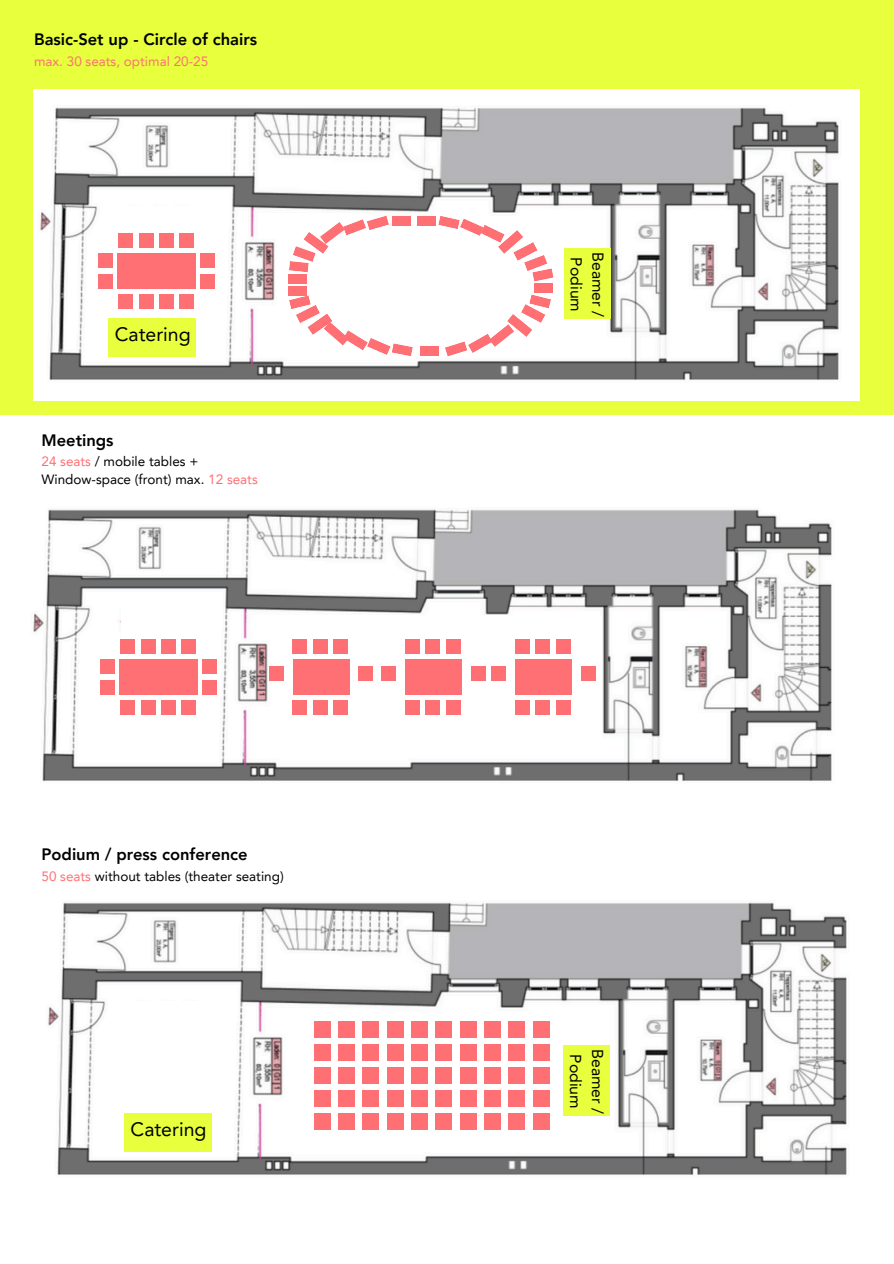
<style>
.page{position:relative;width:894px;height:1264px;background:#fff}
.page>*{position:absolute;margin:0;border:0;box-sizing:border-box;transform-origin:0 0}
.t1{font:19.5px "Avenir LT Pro";color:#000}
.t2{font:800 16.5px "Avenir LT Pro";color:#000}
.t3{font:15.75px/21.9px "Avenir LT Pro";color:#000;text-align:center}
.t4{font:13.5px "Avenir LT Pro";color:#000}
.t5{font:13.5px "Avenir LT Pro";color:#ff7075}
.s1{color:#ff7075}
</style>
<div class="page">
<div style="left:0;top:0;width:893px;height:414px;background:#e7ff3d"></div>
<img style="left:34px;top:90px;width:825px;height:311px">
<div style="left:299px;top:218px;width:294px;height:123px;background:#fff"></div>
<div style="left:114px;top:206px;width:95px;height:123px;background:#fff"></div>
<div style="left:417px;top:216px;width:18px;height:10px;background:#ff7075"></div>
<svg style="left:438px;top:216px;width:115px;height:65px"></svg>
<div style="left:534px;top:283px;width:18px;height:10px;background:#ff7075"></div>
<svg style="left:444px;top:294px;width:107px;height:62px"></svg>
<div style="left:420px;top:346px;width:18px;height:10px;background:#ff7075"></div>
<svg style="left:289px;top:295px;width:124px;height:61px"></svg>
<div style="left:288px;top:286px;width:18px;height:9px;background:#ff7075"></div>
<div style="left:288px;top:274px;width:18px;height:9px;background:#ff7075"></div>
<svg style="left:289px;top:215px;width:100px;height:57px"></svg>
<div style="left:392px;top:216px;width:18px;height:10px;background:#ff7075"></div>
<div style="left:108px;top:318px;width:87px;height:38px;background:#e7ff3d"></div>
<div style="left:200px;top:253px;width:15px;height:15px;background:#ff7075"></div>
<div style="left:200px;top:274px;width:15px;height:15px;background:#ff7075"></div>
<div style="left:98px;top:253px;width:14px;height:15px;background:#ff7075"></div>
<div style="left:118px;top:294px;width:15px;height:15px;background:#ff7075"></div>
<div style="left:159px;top:294px;width:15px;height:15px;background:#ff7075"></div>
<div style="left:139px;top:294px;width:14px;height:15px;background:#ff7075"></div>
<div style="left:179px;top:294px;width:15px;height:15px;background:#ff7075"></div>
<div style="left:98px;top:274px;width:14px;height:15px;background:#ff7075"></div>
<div style="left:117px;top:253px;width:79px;height:36px;background:#ff7075"></div>
<div style="left:118px;top:233px;width:15px;height:15px;background:#ff7075"></div>
<div style="left:159px;top:233px;width:15px;height:15px;background:#ff7075"></div>
<div style="left:139px;top:233px;width:14px;height:15px;background:#ff7075"></div>
<div style="left:179px;top:233px;width:15px;height:15px;background:#ff7075"></div>
<div style="left:564px;top:248px;width:46px;height:71px;background:#e7ff3d"></div>
<img style="left:33px;top:509px;width:799px;height:272px">
<div style="left:307px;top:615px;width:294px;height:123px;background:#fff"></div>
<div style="left:121px;top:604px;width:95px;height:123px;background:#fff"></div>
<div style="left:581px;top:666px;width:14px;height:15px;background:#ff7075"></div>
<div style="left:491px;top:666px;width:15px;height:15px;background:#ff7075"></div>
<div style="left:535px;top:699px;width:15px;height:15px;background:#ff7075"></div>
<div style="left:515px;top:699px;width:15px;height:15px;background:#ff7075"></div>
<div style="left:555px;top:699px;width:15px;height:15px;background:#ff7075"></div>
<div style="left:515px;top:659px;width:57px;height:35px;background:#ff7075"></div>
<div style="left:535px;top:639px;width:15px;height:15px;background:#ff7075"></div>
<div style="left:515px;top:639px;width:15px;height:15px;background:#ff7075"></div>
<div style="left:555px;top:639px;width:15px;height:15px;background:#ff7075"></div>
<div style="left:202px;top:659px;width:15px;height:15px;background:#ff7075"></div>
<div style="left:202px;top:679px;width:15px;height:15px;background:#ff7075"></div>
<div style="left:100px;top:659px;width:14px;height:15px;background:#ff7075"></div>
<div style="left:120px;top:699px;width:15px;height:15px;background:#ff7075"></div>
<div style="left:161px;top:699px;width:15px;height:15px;background:#ff7075"></div>
<div style="left:141px;top:699px;width:14px;height:15px;background:#ff7075"></div>
<div style="left:181px;top:699px;width:15px;height:15px;background:#ff7075"></div>
<div style="left:100px;top:679px;width:14px;height:15px;background:#ff7075"></div>
<div style="left:119px;top:659px;width:79px;height:35px;background:#ff7075"></div>
<div style="left:120px;top:639px;width:15px;height:15px;background:#ff7075"></div>
<div style="left:161px;top:639px;width:15px;height:15px;background:#ff7075"></div>
<div style="left:141px;top:639px;width:14px;height:15px;background:#ff7075"></div>
<div style="left:181px;top:639px;width:15px;height:15px;background:#ff7075"></div>
<img style="left:48px;top:902px;width:799px;height:273px">
<div style="left:307px;top:1013px;width:294px;height:123px;background:#fff"></div>
<div style="left:122px;top:1000px;width:94px;height:123px;background:#fff"></div>
<div style="left:313px;top:1090px;width:17px;height:17px;background:#ff7075"></div>
<div style="left:313px;top:1044px;width:17px;height:17px;background:#ff7075"></div>
<div style="left:313px;top:1067px;width:17px;height:17px;background:#ff7075"></div>
<div style="left:313px;top:1021px;width:17px;height:17px;background:#ff7075"></div>
<div style="left:313px;top:1113px;width:17px;height:17px;background:#ff7075"></div>
<div style="left:338px;top:1090px;width:17px;height:17px;background:#ff7075"></div>
<div style="left:338px;top:1044px;width:17px;height:17px;background:#ff7075"></div>
<div style="left:338px;top:1067px;width:17px;height:17px;background:#ff7075"></div>
<div style="left:338px;top:1021px;width:17px;height:17px;background:#ff7075"></div>
<div style="left:338px;top:1113px;width:17px;height:17px;background:#ff7075"></div>
<div style="left:362px;top:1090px;width:17px;height:17px;background:#ff7075"></div>
<div style="left:362px;top:1044px;width:17px;height:17px;background:#ff7075"></div>
<div style="left:362px;top:1067px;width:17px;height:17px;background:#ff7075"></div>
<div style="left:362px;top:1021px;width:17px;height:17px;background:#ff7075"></div>
<div style="left:362px;top:1113px;width:17px;height:17px;background:#ff7075"></div>
<div style="left:386px;top:1090px;width:17px;height:17px;background:#ff7075"></div>
<div style="left:386px;top:1044px;width:17px;height:17px;background:#ff7075"></div>
<div style="left:386px;top:1067px;width:17px;height:17px;background:#ff7075"></div>
<div style="left:386px;top:1021px;width:17px;height:17px;background:#ff7075"></div>
<div style="left:386px;top:1113px;width:17px;height:17px;background:#ff7075"></div>
<div style="left:411px;top:1090px;width:16px;height:17px;background:#ff7075"></div>
<div style="left:411px;top:1044px;width:16px;height:17px;background:#ff7075"></div>
<div style="left:411px;top:1067px;width:16px;height:17px;background:#ff7075"></div>
<div style="left:411px;top:1021px;width:16px;height:17px;background:#ff7075"></div>
<div style="left:411px;top:1113px;width:16px;height:17px;background:#ff7075"></div>
<div style="left:435px;top:1090px;width:17px;height:17px;background:#ff7075"></div>
<div style="left:435px;top:1044px;width:17px;height:17px;background:#ff7075"></div>
<div style="left:435px;top:1067px;width:17px;height:17px;background:#ff7075"></div>
<div style="left:435px;top:1021px;width:17px;height:17px;background:#ff7075"></div>
<div style="left:435px;top:1113px;width:17px;height:17px;background:#ff7075"></div>
<div style="left:459px;top:1090px;width:17px;height:17px;background:#ff7075"></div>
<div style="left:459px;top:1044px;width:17px;height:17px;background:#ff7075"></div>
<div style="left:459px;top:1067px;width:17px;height:17px;background:#ff7075"></div>
<div style="left:459px;top:1021px;width:17px;height:17px;background:#ff7075"></div>
<div style="left:459px;top:1113px;width:17px;height:17px;background:#ff7075"></div>
<div style="left:484px;top:1090px;width:16px;height:17px;background:#ff7075"></div>
<div style="left:484px;top:1044px;width:16px;height:17px;background:#ff7075"></div>
<div style="left:484px;top:1067px;width:16px;height:17px;background:#ff7075"></div>
<div style="left:484px;top:1021px;width:16px;height:17px;background:#ff7075"></div>
<div style="left:484px;top:1113px;width:16px;height:17px;background:#ff7075"></div>
<div style="left:508px;top:1090px;width:17px;height:17px;background:#ff7075"></div>
<div style="left:508px;top:1044px;width:17px;height:17px;background:#ff7075"></div>
<div style="left:508px;top:1067px;width:17px;height:17px;background:#ff7075"></div>
<div style="left:508px;top:1021px;width:17px;height:17px;background:#ff7075"></div>
<div style="left:508px;top:1113px;width:17px;height:17px;background:#ff7075"></div>
<div style="left:532px;top:1090px;width:17px;height:17px;background:#ff7075"></div>
<div style="left:532px;top:1044px;width:17px;height:17px;background:#ff7075"></div>
<div style="left:532px;top:1067px;width:17px;height:17px;background:#ff7075"></div>
<div style="left:532px;top:1021px;width:17px;height:17px;background:#ff7075"></div>
<div style="left:532px;top:1113px;width:17px;height:17px;background:#ff7075"></div>
<div style="left:124px;top:1113px;width:87px;height:38px;background:#e7ff3d"></div>
<div style="left:563px;top:1045px;width:47px;height:70px;background:#e7ff3d"></div>
<div style="left:471px;top:666px;width:14px;height:15px;background:#ff7075"></div>
<div style="left:381px;top:666px;width:15px;height:15px;background:#ff7075"></div>
<div style="left:425px;top:699px;width:15px;height:15px;background:#ff7075"></div>
<div style="left:405px;top:699px;width:15px;height:15px;background:#ff7075"></div>
<div style="left:445px;top:699px;width:15px;height:15px;background:#ff7075"></div>
<div style="left:405px;top:659px;width:57px;height:35px;background:#ff7075"></div>
<div style="left:425px;top:639px;width:15px;height:15px;background:#ff7075"></div>
<div style="left:405px;top:639px;width:15px;height:15px;background:#ff7075"></div>
<div style="left:445px;top:639px;width:15px;height:15px;background:#ff7075"></div>
<div style="left:358px;top:666px;width:15px;height:15px;background:#ff7075"></div>
<div style="left:269px;top:666px;width:15px;height:15px;background:#ff7075"></div>
<div style="left:313px;top:699px;width:15px;height:15px;background:#ff7075"></div>
<div style="left:292px;top:699px;width:15px;height:15px;background:#ff7075"></div>
<div style="left:333px;top:699px;width:15px;height:15px;background:#ff7075"></div>
<div style="left:292px;top:659px;width:57px;height:35px;background:#ff7075"></div>
<div style="left:313px;top:639px;width:15px;height:15px;background:#ff7075"></div>
<div style="left:292px;top:639px;width:15px;height:15px;background:#ff7075"></div>
<div style="left:333px;top:639px;width:15px;height:15px;background:#ff7075"></div>
<h2 class="t2" style="left:34px;top:33px;width:224px">Basic-Set up - Circle of chairs</h2>
<h2 class="t5" style="left:34px;top:55px;width:176px">max. 30 seats, optimal 20-25</h2>
<p class="t1" style="left:115px;top:326px;width:77px">Catering</p>
<h1 class="t2" style="left:41px;top:433px;width:74px">Meetings</h1>
<p class="t4" style="left:41px;top:456px;width:158px"><span class="s1">24 seats</span> / mobile tables +</p>
<p class="t4" style="left:41px;top:474px;width:218px">Window-space (front) max. <span class="s1">12 seats</span></p>
<p class="t2" style="left:41px;top:847px;width:208px">Podium / press conference</p>
<p class="t4" style="left:41px;top:870px;width:244px"><span class="s1">50 seats</span> without tables (theater seating)</p>
<p class="t1" style="left:130px;top:1121px;width:77px">Catering</p>
<h1 class="t3" style="left:607px;top:252px;width:66px;rotate:90deg">Beamer /<br>Podium</h1>
<p class="t3" style="left:606px;top:1048px;width:66px;rotate:90deg">Beamer /<br>Podium</p>
</div>
